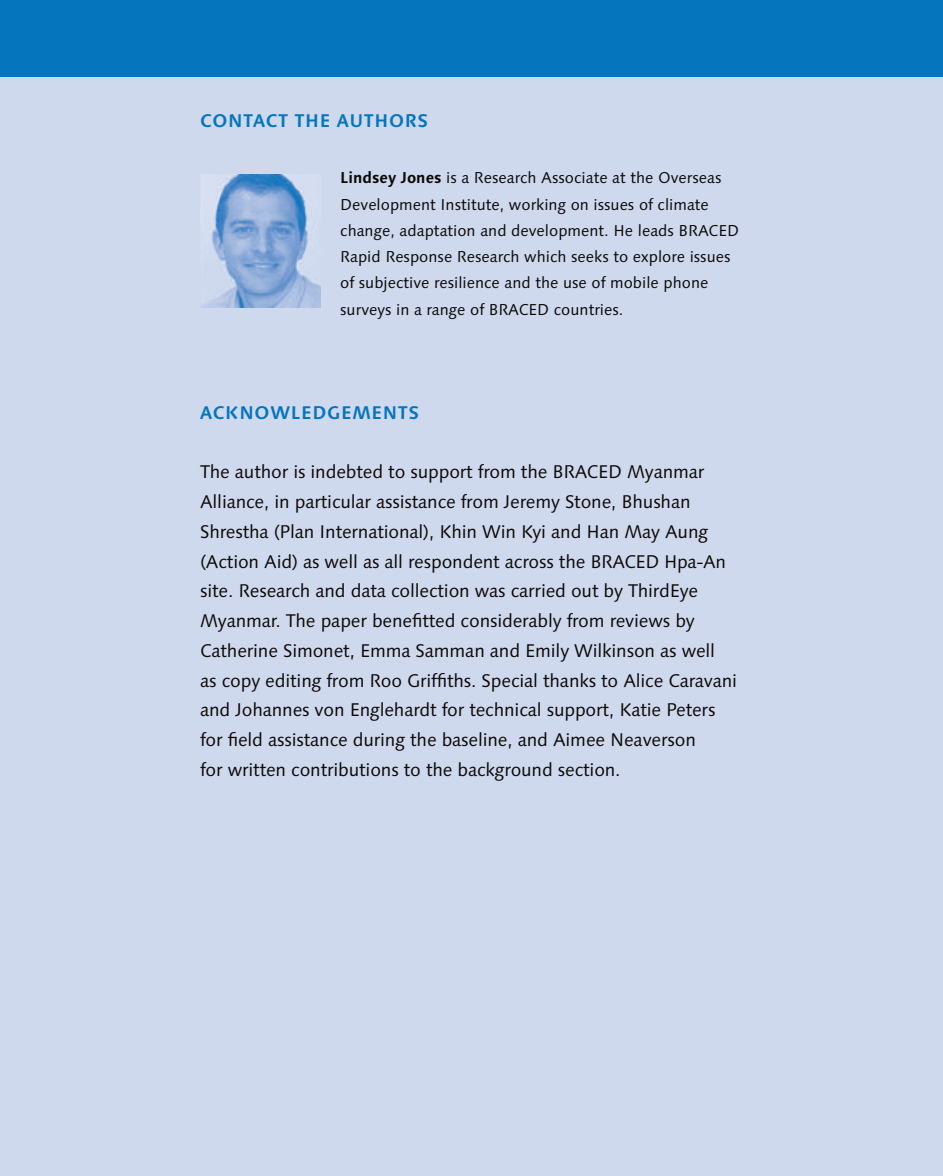
<style>
.page{position:relative;width:943px;height:1176px;background:#ced9ee}
.page>*{position:absolute;margin:0;border:0;box-sizing:border-box;transform-origin:0 0}
.t1{font:18.38px/29.8px "Linotype Syntax Os F";letter-spacing:-.01em;color:#0f0907}
.t2{font:700 18.38px "Linotype Syntax Os F";letter-spacing:.03em;color:#0575bd}
.t3{font:15.75px/26.2px "Linotype Syntax Os F";color:#0c0806}
.s1{font-weight:700}
</style>
<div class="page">
<div style="left:0;top:0;width:943px;height:77px;background:#0575bd"></div>
<img style="left:201px;top:175px;width:120px;height:132px">
<p class="t2" style="left:200px;top:109px;width:229px">CONTACT THE AUTHORS</p>
<p class="t3" style="left:340px;top:165px;width:400px"><span class="s1">Lindsey Jones</span> is a Research Associate at the Overseas Development Institute, working on issues of climate change, adaptation and development. He leads BRACED Rapid Response Research which seeks to explore issues of subjective resilience and the use of mobile phone surveys in a range of BRACED countries.</p>
<p class="t2" style="left:200px;top:401px;width:221px">ACKNOWLEDGEMENTS</p>
<p class="t1" style="left:200px;top:457px;width:538px">The author is indebted to support from the BRACED Myanmar Alliance, in particular assistance from Jeremy Stone, Bhushan Shrestha (Plan International), Khin Win Kyi and Han May Aung (Action Aid) as well as all respondent across the BRACED Hpa-An site. Research and data collection was carried out by ThirdEye Myanmar. The paper benefitted considerably from reviews by Catherine Simonet, Emma Samman and Emily Wilkinson as well<br>as copy editing from Roo Griffiths. Special thanks to Alice Caravani and Johannes von Englehardt for technical support, Katie Peters for field assistance during the baseline, and Aimee Neaverson<br>for written contributions to the background section.</p>
</div>
